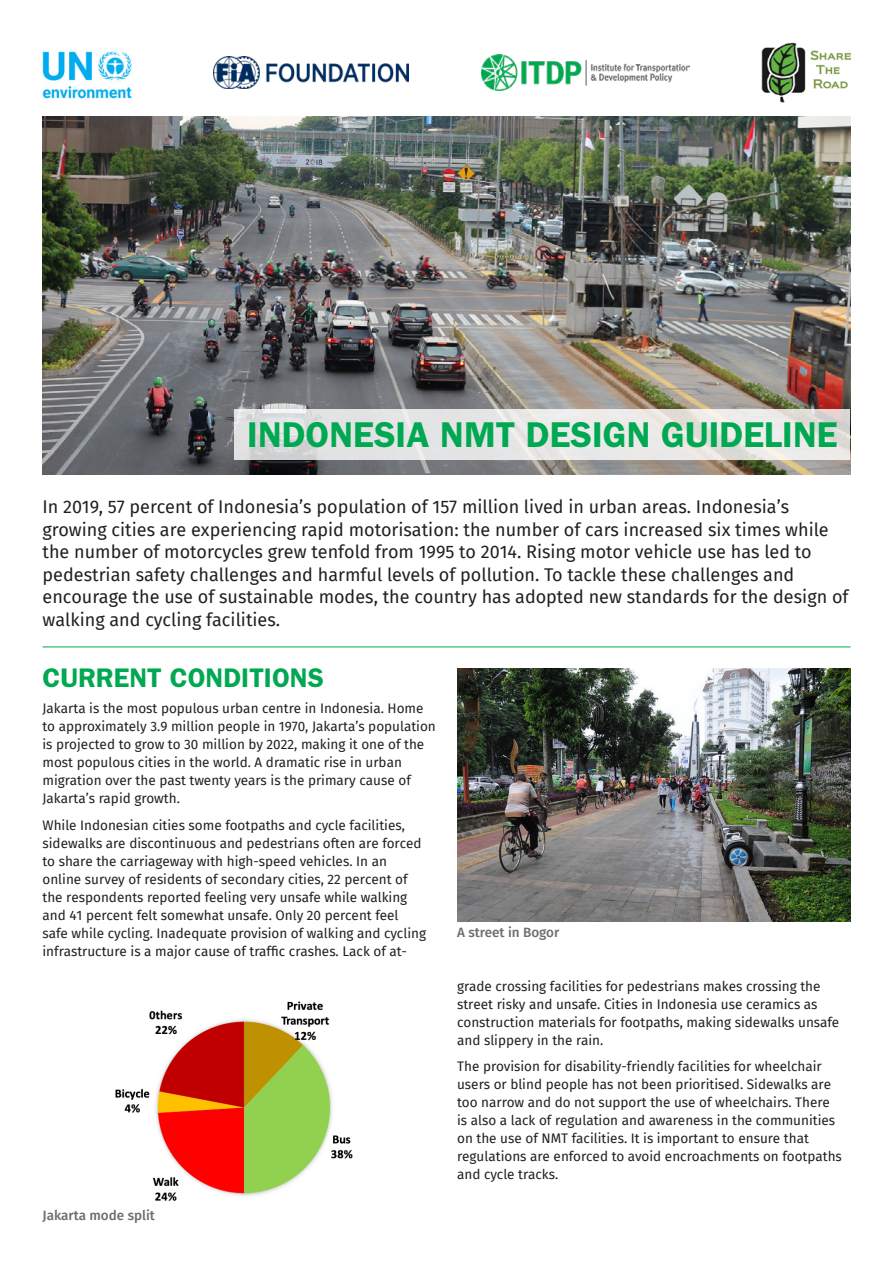
<style>
.page{position:relative;width:893px;height:1263px;background:#fff}
.page>*{position:absolute;margin:0;border:0;box-sizing:border-box;transform-origin:0 0}
.t1{font:600 36px "ITC Franklin Gothic Std";color:#00a851}
.Heading_1{font:600 27px "ITC Franklin Gothic Std";color:#00a851}
.Body_introduction{font:18px/22.5px "Fira Sans";color:#231f20}
.Body{font:13.5px/18px "Fira Sans";color:#231f20}
.Body_caption_-_Table{font:500 13.5px "Fira Sans";color:#6c6d70}
</style>
<div class="page">
<img style="left:43px;top:51px;width:89px;height:48px">
<img style="left:481px;top:54px;width:208px;height:37px">
<img style="left:214px;top:57px;width:195px;height:31px">
<img style="left:762px;top:43px;width:88px;height:60px">
<hr style="left:43px;top:647px;width:807px;height:1px;background:#00a851">
<img style="left:43px;top:117px;width:807px;height:357px">
<svg style="left:234px;top:409px;width:616px;height:50px;background:#e5e5e4"></svg>
<img style="left:457px;top:668px;width:393px;height:253px">
<img style="left:115px;top:1001px;width:238px;height:200px">
<p class="t1" style="left:247px;top:413px;width:592px">INDONESIA NMT DESIGN GUIDELINE</p>
<p class="Body_introduction" style="left:43px;top:495px;width:807px">In 2019, 57 percent of Indonesia s’ population of 157 million lived in urban areas. Indonesia s’ growing cities are experiencing rapid motorisation: the number of cars increased six times while the number of motorcycles grew tenfold from 1995 to 2014. Rising motor vehicle use has led to pedestrian safety challenges and harmful levels of pollution. To tackle these challenges and encourage the use of sustainable modes, the country has adopted new standards for the design of walking and cycling facilities.</p>
<p class="Heading_1" style="left:43px;top:661px;width:283px">CURRENT CONDITIONS</p>
<p class="Body" style="left:43px;top:699px;width:395px">Jakarta is the most populous urban centre in Indonesia. Home to approximately 3.9 million people in 1970, Jakarta s’ population is projected to grow to 30 million by 2022, making it one of the most populous cities in the world A. dramatic rise in urban migration over the past twenty years is the primary cause of Jakarta s’ rapid growth.</p>
<p class="Body" style="left:43px;top:815px;width:385px">While Indonesian cities some footpaths and cycle facilities, sidewalks are discontinuous and pedestrians often are forced to share the carriageway with high-speed vehicles In. an online survey of residents of secondary cities, 22 percent of the respondents reported feeling very unsafe while walking and 41 percent felt somewhat unsafe. Only 20 percent feel safe while cycling. Inadequate provision of walking and cycling</p>
<p class="Body" style="left:457px;top:976px;width:365px">grade crossing facilities for pedestrians makes crossing the</p>
<p class="Body_caption_-_Table" style="left:457px;top:922px;width:104px">A street in Bogor</p>
<p class="Body" style="left:43px;top:941px;width:366px">infrastructure is a major cause of traffic crashes. Lack of at-</p>
<p class="Body_caption_-_Table" style="left:43px;top:1205px;width:114px">Jakarta mode split</p>
<p class="Body" style="left:457px;top:994px;width:384px">street risky and unsafe. Cities in Indonesia use ceramics as construction materials for footpaths, making sidewalks unsafe and slippery in the rain.</p>
<p class="Body" style="left:457px;top:1057px;width:386px">The provision for disability-friendly facilities for wheelchair users or blind people has not been prioritised. Sidewalks are too narrow and do not support the use of wheelchairs. There is also a lack of regulation and awareness in the communities on the use of NMT facilities It. is important to ensure that regulations are enforced to avoid encroachments on footpaths and cycle tracks.</p>
</div>
